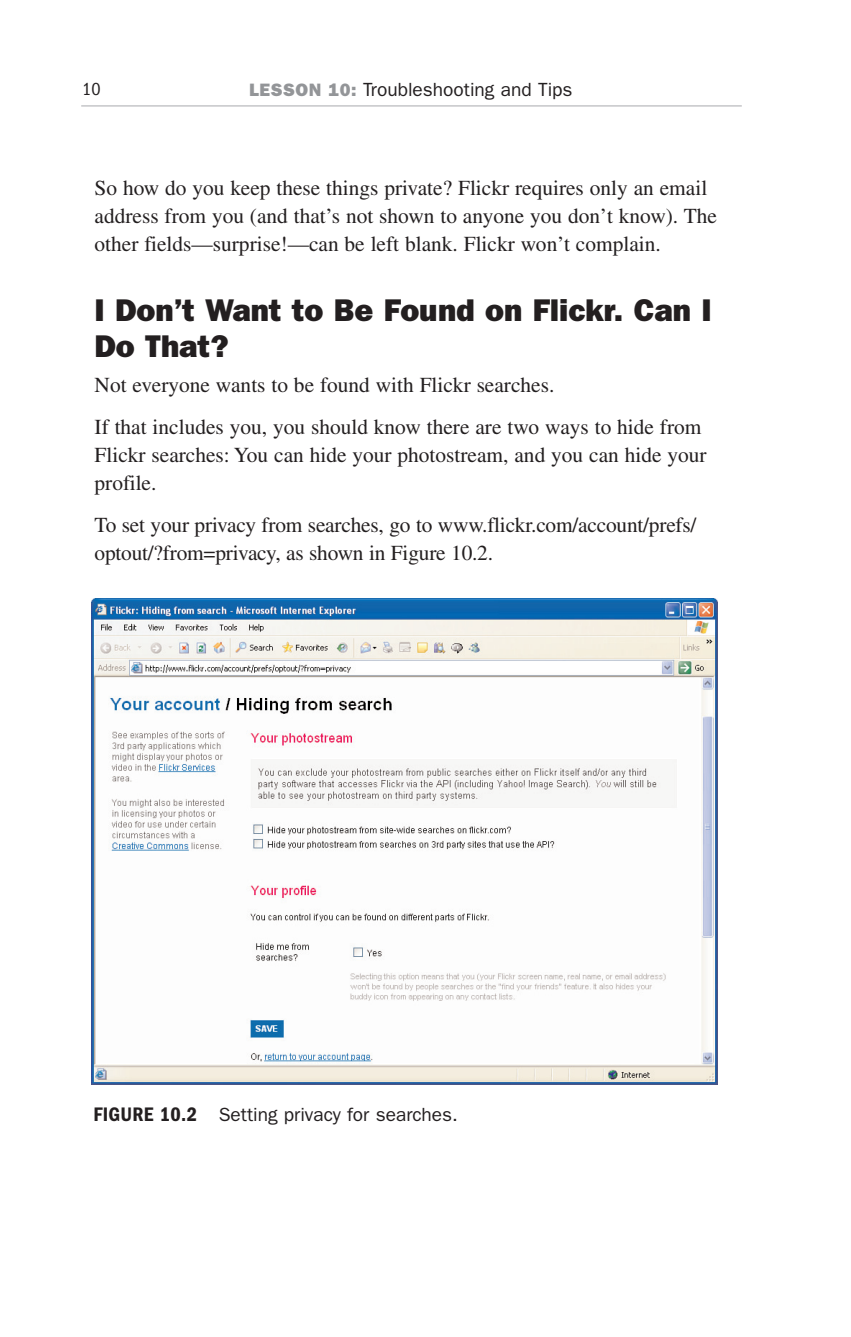
<style>
.page{position:relative;width:851px;height:1337px;background:#fff}
.page>*{position:absolute;margin:0;border:0;box-sizing:border-box;transform-origin:0 0}
.t1{font:800 31.5px/36px "Franklin Gothic";color:#231f20}
.t2{font:21.38px/28.1px "Times";color:#231f20}
.t3{font:19.12px "Franklin Gothic";color:#231f20}
.t4{font:condensed 18px "Franklin Gothic";color:#231f20}
.s1{font-weight:800;font-size:18px;color:#939598}
.s2{font-weight:600;font-stretch:condensed;font-size:20.25px}
</style>
<div class="page">
<hr style="left:81px;top:106px;width:660px;height:1px;background:#a8a9ad">
<img style="left:91px;top:598px;width:626px;height:486px">
<p class="t4" style="left:82px;top:83px;width:20px">10</p>
<p class="t3" style="left:249px;top:83px;width:325px"><span class="s1">LESSON 10:</span> Troubleshooting and Tips</p>
<p class="t2" style="left:95px;top:176px;width:624px">So how do you keep these things private? Flickr requires only an email address from you (and that’s not shown to anyone you don’t know). The other fields—surprise!—can be left blank. Flickr won’t complain.</p>
<h1 class="t1" style="left:95px;top:295px;width:618px">I Don’t Want to Be Found on Flickr. Can I<br>Do That?</h1>
<p class="t2" style="left:95px;top:366px;width:608px;line-height:41.6px">Not everyone wants to be found with Flickr searches.<br>If that includes you, you should know there are two ways to hide from</p>
<p class="t2" style="left:95px;top:442px;width:613px">Flickr searches: You can hide your photostream, and you can hide your profile.</p>
<p class="t2" style="left:95px;top:512px;width:603px">To set your privacy from searches, go to www.flickr.com/account/prefs/ optout/?from=privacy, as shown in Figure 10.2.</p>
<p class="t3" style="left:93px;top:1107px;width:366px"><span class="s2">FIGURE 10.2</span> Setting privacy for searches.</p>
</div>
